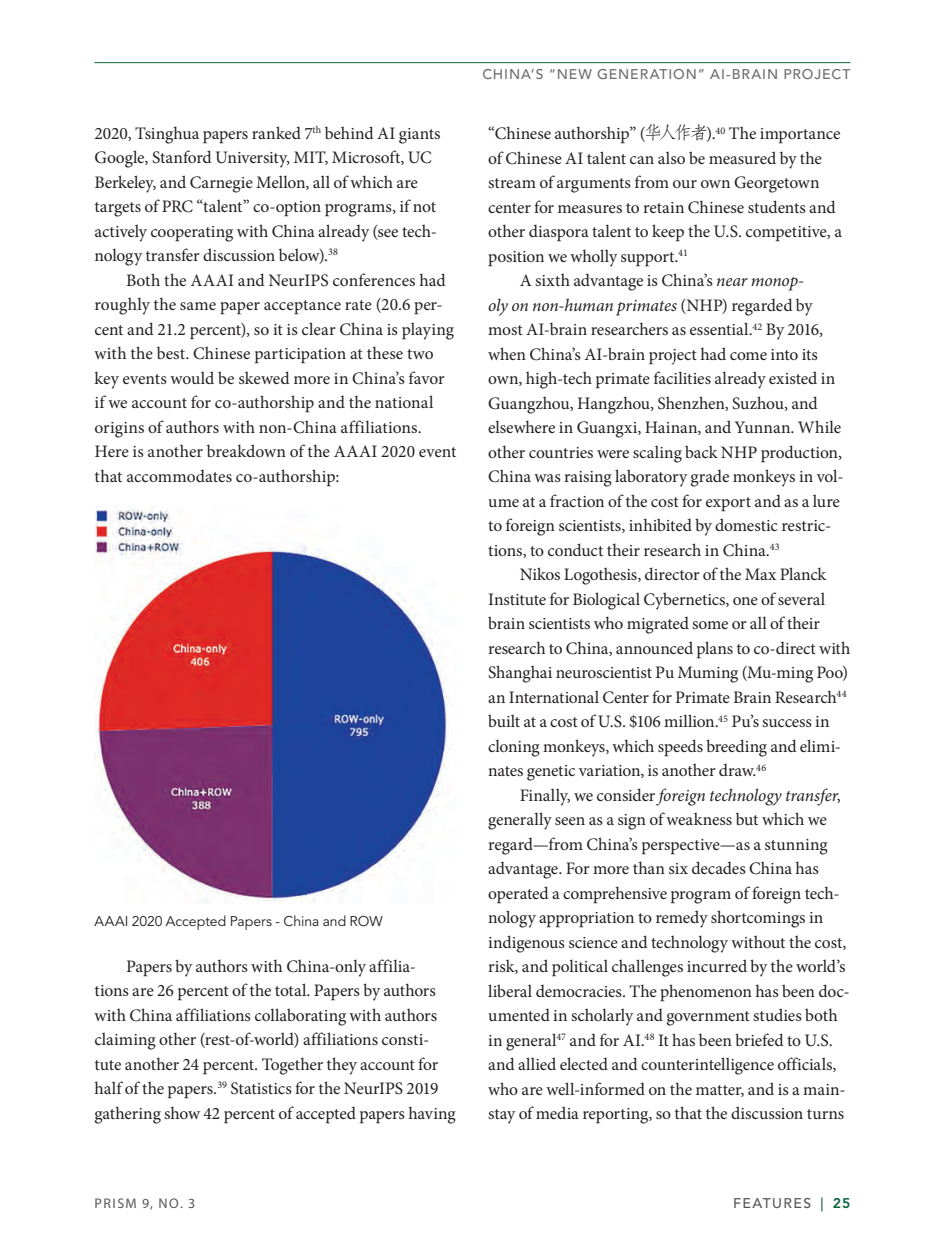
<style>
.page{position:relative;width:945px;height:1260px;background:#fff}
.page>*{position:absolute;margin:0;border:0;box-sizing:border-box;transform-origin:0 0}
.t1{font:17.5px/24.5px "Minion Pro";letter-spacing:-.005em;color:#231f20}
.t2{font:italic 17.5px "Minion Pro";letter-spacing:-.01em;color:#231f20}
.t3{font:500 14px "Avenir LT Std";letter-spacing:.065em;color:#6c6d70}
.t4{font:14px "Avenir LT Std";color:#231f20}
.t5{font:14px "Myriad Pro";letter-spacing:.105em;color:#57585a}
.t6{font:500 14px "Avenir LT Std";letter-spacing:.1em;color:#57585a}
.s1{font-family:"Adobe Fangsong Std"}
.s2{font-style:italic}
.s3{font-style:normal}
.s4{color:#0c6638}
.s5{font-weight:800;color:#0c6638}
</style>
<div class="page">
<hr style="left:94px;top:62px;width:756px;height:1px;background:#0c6638">
<img style="left:94px;top:506px;width:355px;height:397px">
<p class="t1" style="left:94px;top:121px;width:348px">2020, Tsinghua papers ranked 7<sup>th</sup> behind AI giants Google, Stanford University, MIT, Microsoft, UC Berkeley, and Carnegie Mellon, all of which are targets of PRC “talent” co-option programs, if not actively cooperating with China already (see tech&shy;nology transfer discussion below).<sup>38</sup></p>
<p class="t1" style="left:94px;top:268px;width:363px;text-indent:32px">Both the AAAI and NeurIPS conferences had roughly the same paper acceptance rate (20.6 per&shy;cent and 21.2 percent), so it is clear China is playing with the best. Chinese participation at these two key events would be skewed more in China’s favor if we account for co-authorship and the national origins of authors with non-China affiliations.<br>Here is another breakdown of the AAAI 2020 event that accommodates co-authorship:</p>
<p class="t4" style="left:94px;top:913px;width:290px">AAAI 2020 Accepted Papers - China and ROW</p>
<p class="t1" style="left:95px;top:954px;width:363px;text-indent:32px">Papers by authors with China-only affilia-<br>tions are 26 percent of the total. Papers by authors with China affiliations collaborating with authors claiming other (rest-of-world) affiliations consti&shy;tute another 24 percent. Together they account for half of the papers.<sup>39</sup> Statistics for the NeurIPS 2019 gathering show 42 percent of accepted papers having</p>
<p class="t3" style="left:482px;top:66px;width:370px">CHINA’S “NEW GENERATION” AI-BRAIN PROJECT</p>
<p class="t1" style="left:488px;top:122px;width:354px">“Chinese authorship” (<span class="s1">华人作者</span>).<sup>40</sup> The importance</p>
<p class="t1" style="left:488px;top:146px;width:335px">of Chinese AI talent can also be measured by the</p>
<p class="t1" style="left:488px;top:171px;width:333px">stream of arguments from our own Georgetown</p>
<p class="t1" style="left:488px;top:195px;width:349px">center for measures to retain Chinese students and</p>
<p class="t1" style="left:488px;top:220px;width:355px">other diaspora talent to keep the U.S. competitive, a</p>
<p class="t1" style="left:488px;top:244px;width:201px">position we wholly support.<sup>41</sup></p>
<p class="t1" style="left:520px;top:269px;width:286px">A sixth advantage is China’s <span class="s2">near monop-</span></p>
<p class="t2" style="left:488px;top:293px;width:326px">oly on non-human primates <span class="s3">(NHP) regarded by</span></p>
<p class="t1" style="left:488px;top:318px;width:336px">most AI-brain researchers as essential.<sup>42</sup> By 2016,</p>
<p class="t1" style="left:488px;top:342px;width:331px">when China’s AI-brain project had come into its</p>
<p class="t1" style="left:488px;top:367px;width:349px">own, high-tech primate facilities already existed in</p>
<p class="t1" style="left:488px;top:391px;width:331px">Guangzhou, Hangzhou, Shenzhen, Suzhou, and</p>
<p class="t1" style="left:488px;top:416px;width:354px">elsewhere in Guangxi, Hainan, and Yunnan. While</p>
<p class="t1" style="left:488px;top:440px;width:355px">other countries were scaling back NHP production,</p>
<p class="t1" style="left:488px;top:465px;width:357px">China was raising laboratory grade monkeys in vol-</p>
<p class="t1" style="left:488px;top:489px;width:353px">ume at a fraction of the cost for export and as a lure</p>
<p class="t1" style="left:488px;top:514px;width:344px">to foreign scientists, inhibited by domestic restric-</p>
<p class="t1" style="left:488px;top:538px;width:293px">tions, to conduct their research in China.<sup>43</sup></p>
<p class="t1" style="left:520px;top:563px;width:308px">Nikos Logothesis, director of the Max Planck</p>
<p class="t1" style="left:488px;top:587px;width:339px">Institute for Biological Cybernetics, one of several</p>
<p class="t1" style="left:488px;top:612px;width:333px">brain scientists who migrated some or all of their</p>
<p class="t1" style="left:488px;top:636px;width:364px">research to China, announced plans to co-direct with</p>
<p class="t1" style="left:488px;top:661px;width:361px">Shanghai neuroscientist Pu Muming (Mu-ming Poo)</p>
<p class="t1" style="left:488px;top:685px;width:360px">an International Center for Primate Brain Research<sup>44</sup></p>
<p class="t1" style="left:488px;top:710px;width:343px">built at a cost of U.S. $106 million.<sup>45</sup> Pu’s success in</p>
<p class="t1" style="left:488px;top:734px;width:354px">cloning monkeys, which speeds breeding and elimi-</p>
<p class="t1" style="left:488px;top:759px;width:280px">nates genetic variation, is another draw.<sup>46</sup></p>
<p class="t2" style="left:520px;top:783px;width:323px"><span class="s3">Finally, we consider</span> foreign technology transfer<span class="s3">,</span></p>
<p class="t1" style="left:488px;top:808px;width:340px">generally seen as a sign of weakness but which we</p>
<p class="t1" style="left:488px;top:832px;width:341px">regard—from China’s perspective—as a stunning</p>
<p class="t1" style="left:488px;top:857px;width:332px">advantage. For more than six decades China has</p>
<p class="t1" style="left:488px;top:881px;width:353px">operated a comprehensive program of foreign tech-</p>
<p class="t1" style="left:488px;top:906px;width:337px">nology appropriation to remedy shortcomings in</p>
<p class="t1" style="left:488px;top:930px;width:360px">indigenous science and technology without the cost,</p>
<p class="t1" style="left:488px;top:955px;width:359px">risk, and political challenges incurred by the world’s</p>
<p class="t1" style="left:488px;top:979px;width:363px">liberal democracies. The phenomenon has been doc-</p>
<p class="t1" style="left:488px;top:1004px;width:351px">umented in scholarly and government studies both</p>
<p class="t1" style="left:488px;top:1028px;width:346px">in general<sup>47</sup> and for AI.<sup>48</sup> It has been briefed to U.S.</p>
<p class="t1" style="left:488px;top:1053px;width:350px">and allied elected and counterintelligence officials,</p>
<p class="t1" style="left:488px;top:1077px;width:359px">who are well-informed on the matter, and is a main-</p>
<p class="t1" style="left:488px;top:1102px;width:358px">stay of media reporting, so that the discussion turns</p>
<p class="t5" style="left:95px;top:1195px;width:102px">PRISM 9, NO. 3</p>
<p class="t6" style="left:733px;top:1195px;width:119px">FEATURES <span class="s4">|</span> <span class="s5">25</span></p>
</div>
